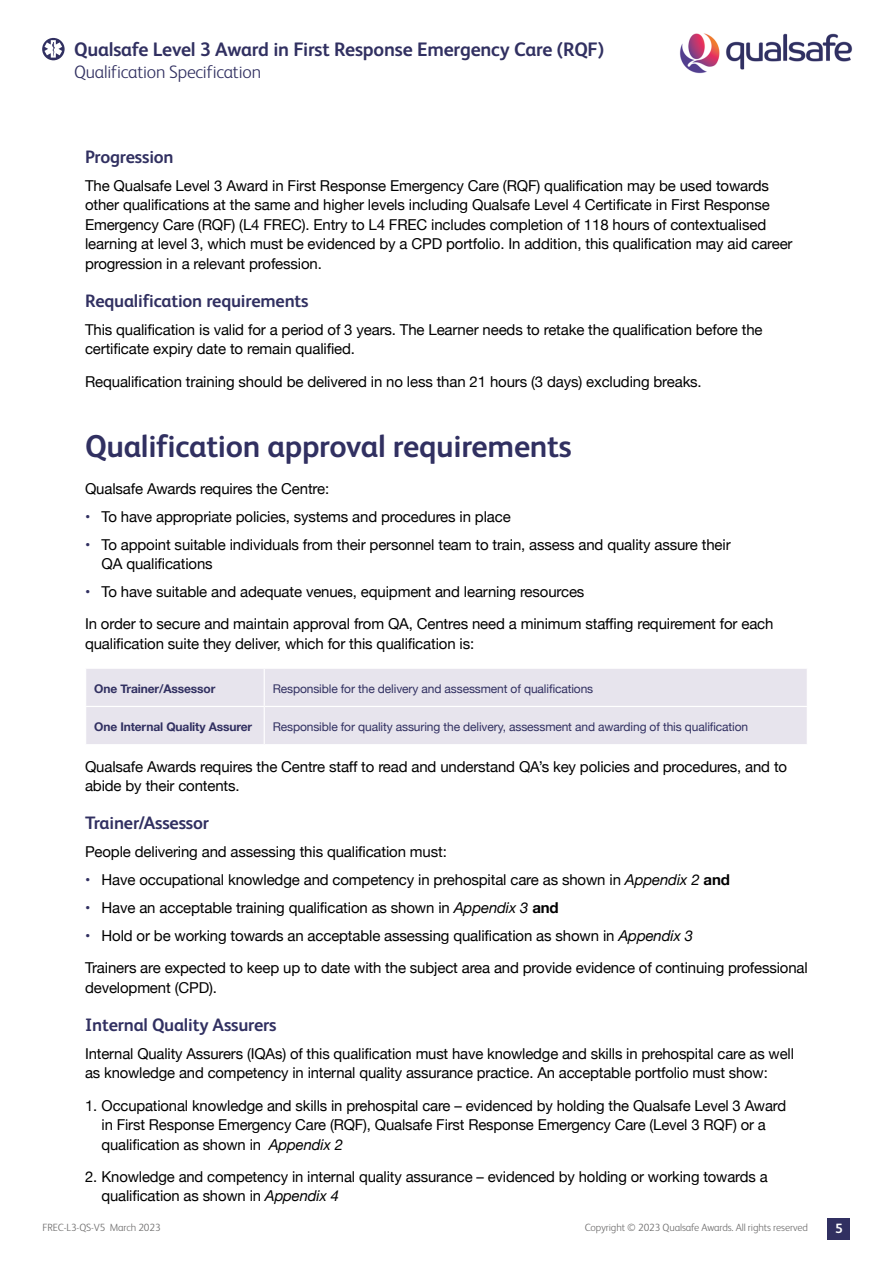
<style>
.page{position:relative;width:893px;height:1263px;background:#fff}
.page>*{position:absolute;margin:0;border:0;box-sizing:border-box;transform-origin:0 0}
.Main_Heading{font:700 31.5px "FS Albert Pro";letter-spacing:-.01em;color:#313061}
.t1{font:700 19.5px "FS Albert Pro";letter-spacing:-.01em;color:#313061}
.Sub_Headings{font:700 18px "FS Albert Pro";letter-spacing:-.01em;color:#313061}
.t2{font:300 18px "FS Albert Pro";letter-spacing:-.01em;color:#313061}
.BODY{font:15px/19.5px "Helvetica Neue";letter-spacing:-.01em;color:#000}
.t3{font:700 13.5px "FS Albert Pro";color:#fff}
.Table_Text_Blue{font:12px "Helvetica Neue";letter-spacing:-.01em;color:#313061}
.Table_Text_Blue-2{font:700 12px "Helvetica Neue";letter-spacing:-.01em;color:#313061}
.t4{font:300 10.5px "FS Albert Pro";letter-spacing:-.01em;color:#706f6f}
.s1{color:#313061}
.s2{font-style:italic}
.s3{font-weight:700}
</style>
<div class="page">
<div style="left:827px;top:1218px;width:23px;height:22px;background:#313061"></div>
<svg style="left:41px;top:37px;width:24px;height:24px"></svg>
<div style="left:40px;top:36px;width:26px;height:26px;border:2px solid #fff;border-radius:50%"></div>
<img style="left:680px;top:33px;width:172px;height:41px">
<svg style="left:44px;top:40px;width:18px;height:18px"></svg>
<div style="left:86px;top:669px;width:721px;height:75px;background:#e7e4ed"></div>
<hr style="left:264px;top:669px;width:1px;height:37px;background:#fff">
<hr style="left:85px;top:706px;width:179px;height:1px;background:#fff">
<hr style="left:264px;top:706px;width:544px;height:1px;background:#fff">
<hr style="left:264px;top:707px;width:1px;height:37px;background:#fff">
<h2 class="t1" style="left:74px;top:36px;width:531px">Qualsafe Level 3 Award in First Response Emergency Care (RQF)</h2>
<p class="t2" style="left:74px;top:60px;width:188px">Qualification Specification</p>
<p class="Sub_Headings" style="left:85px;top:144px;width:90px">Progression</p>
<p class="BODY" style="left:85px;top:176px;width:709px">The Qualsafe Level 3 Award in First Response Emergency Care (RQF) qualification may be used towards other qualifications at the same and higher levels including Qualsafe Level 4 Certificate in First Response Emergency Care (RQF) (L4 FREC). Entry to L4 FREC includes completion of 118 hours of contextualised learning at level 3, which must be evidenced by a CPD portfolio. In addition, this qualification may aid career progression in a relevant profession.</p>
<p class="Sub_Headings" style="left:85px;top:288px;width:225px">Requalification requirements</p>
<p class="BODY" style="left:85px;top:320px;width:679px">This qualification is valid for a period of 3 years. The Learner needs to retake the qualification before the certificate expiry date to remain qualified.</p>
<p class="BODY" style="left:85px;top:372px;width:618px">Requalification training should be delivered in no less than 21 hours (3 days) excluding breaks.</p>
<p class="Main_Heading" style="left:85px;top:424px;width:488px">Qualification approval requirements</p>
<p class="BODY" style="left:85px;top:479px;width:246px">Qualsafe Awards requires the Centre:</p>
<p class="BODY" style="left:85px;top:507px;width:427px"><span class="s1">•</span> To have appropriate policies, systems and procedures in place</p>
<p class="BODY" style="left:102px;top:535px;width:631px;text-indent:-16px"><span class="s1">•</span> To appoint suitable individuals from their personnel team to train, assess and quality assure their<br>QA qualifications</p>
<p class="BODY" style="left:85px;top:583px;width:501px"><span class="s1">•</span> To have suitable and adequate venues, equipment and learning resources</p>
<p class="BODY" style="left:85px;top:615px;width:690px">In order to secure and maintain approval from QA, Centres need a minimum staffing requirement for each qualification suite they deliver, which for this qualification is:</p>
<p class="Table_Text_Blue-2" style="left:94px;top:679px;width:123px">One Trainer/Assessor</p>
<p class="Table_Text_Blue" style="left:273px;top:680px;width:322px">Responsible for the delivery and assessment of qualifications</p>
<p class="Table_Text_Blue-2" style="left:94px;top:718px;width:160px">One Internal Quality Assurer</p>
<p class="Table_Text_Blue" style="left:273px;top:718px;width:477px">Responsible for quality assuring the delivery, assessment and awarding of this qualification</p>
<p class="BODY" style="left:85px;top:757px;width:704px">Qualsafe Awards requires the Centre staff to read and understand QA’s key policies and procedures, and to abide by their contents.</p>
<p class="Sub_Headings" style="left:85px;top:810px;width:126px">Trainer/Assessor</p>
<p class="BODY" style="left:85px;top:843px;width:363px">People delivering and assessing this qualification must:</p>
<p class="BODY" style="left:85px;top:871px;width:646px"><span class="s1">•</span> Have occupational knowledge and competency in prehospital care as shown in <span class="s2">Appendix 2</span> <span class="s3">and</span></p>
<p class="BODY" style="left:85px;top:899px;width:475px"><span class="s1">•</span> Have an acceptable training qualification as shown in <span class="s2">Appendix 3</span> <span class="s3">and</span></p>
<p class="BODY" style="left:85px;top:927px;width:610px"><span class="s1">•</span> Hold or be working towards an acceptable assessing qualification as shown in <span class="s2">Appendix 3</span></p>
<p class="BODY" style="left:85px;top:959px;width:724px">Trainers are expected to keep up to date with the subject area and provide evidence of continuing professional development (CPD).</p>
<p class="Sub_Headings" style="left:85px;top:1012px;width:193px">Internal Quality Assurers</p>
<p class="BODY" style="left:85px;top:1045px;width:710px">Internal Quality Assurers (IQAs) of this qualification must have knowledge and skills in prehospital care as well as knowledge and competency in internal quality assurance practice. An acceptable portfolio must show:</p>
<p class="BODY" style="left:102px;top:1096px;width:686px;text-indent:-16px">1. Occupational knowledge and skills in prehospital care – evidenced by holding the Qualsafe Level 3 Award in First Response Emergency Care (RQF), Qualsafe First Response Emergency Care (Level 3 RQF) or a qualification as shown in <span class="s2">Appendix 2</span></p>
<p class="BODY" style="left:102px;top:1168px;width:668px;text-indent:-16px">2. Knowledge and competency in internal quality assurance – evidenced by holding or working towards a qualification as shown in <span class="s2">Appendix 4</span></p>
<p class="t4" style="left:43px;top:1220px;width:120px">FREC-L3-QS-V5 March 2023</p>
<p class="t4" style="left:585px;top:1220px;width:225px">Copyright © 2023 Qualsafe Awards. All rights reserved</p>
<p class="t3" style="left:835px;top:1219px;width:9px">5</p>
</div>
